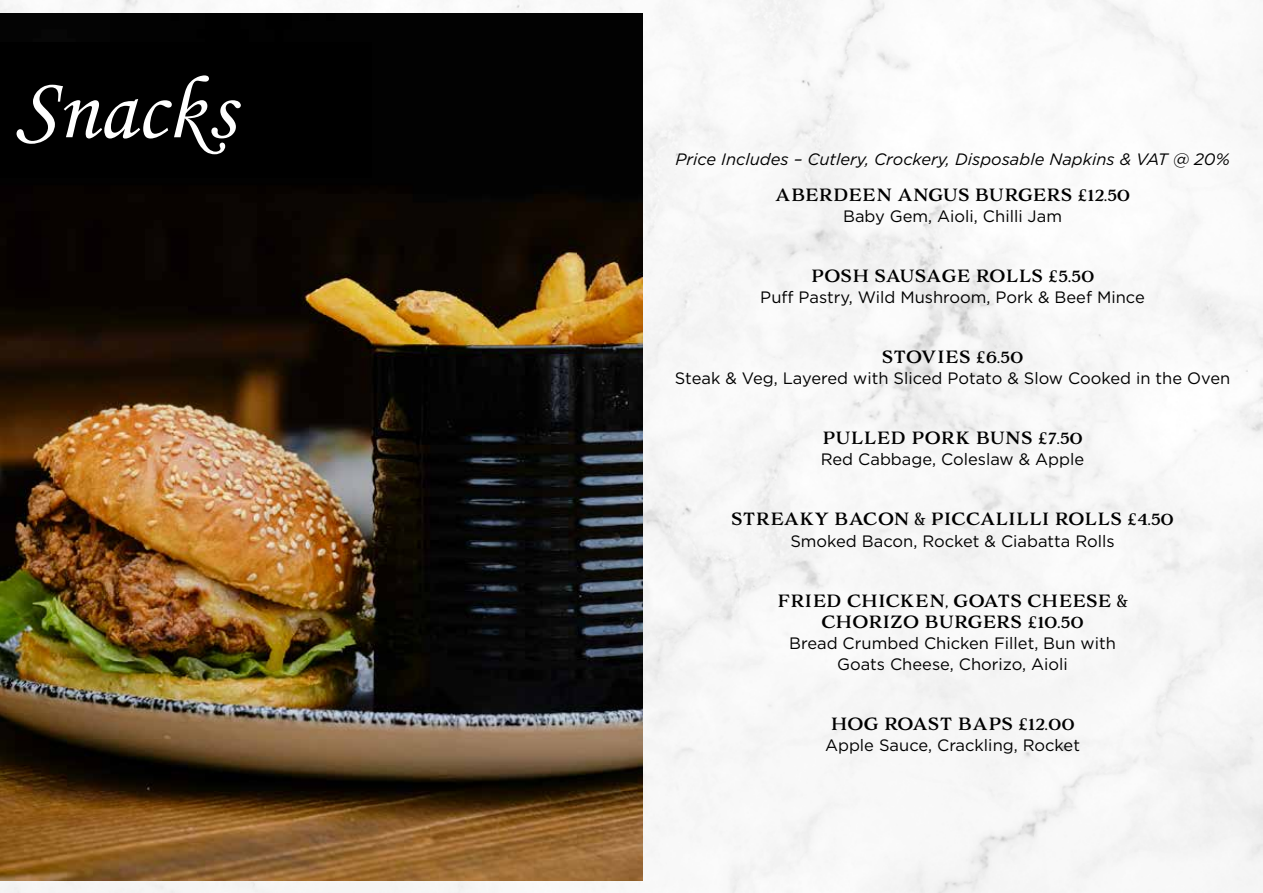
<style>
.page{position:relative;width:1263px;height:893px;background:#fff}
.page>*{position:absolute;margin:0;border:0;box-sizing:border-box;transform-origin:0 0}
.t1{font:90px "Monotype Corsiva";color:#fff}
.t2{font:16.5px/21px "Gotham";color:#000;text-align:center}
.t3{font:16.5px/21px "Adorn S Serif";color:#000;text-align:center}
.t4{font:italic 16.5px "Gotham";color:#000}
.t5{font:16.5px "Adorn S Serif";letter-spacing:-.02em;color:#000}
</style>
<div class="page">
<img style="left:0;top:0;width:1263px;height:893px">
<img style="left:0;top:13px;width:642px;height:867px">
<div style="left:0;top:43px;width:371px;height:135px;background:#000"></div>
<h1 class="t1" style="left:15px;top:55px;width:221px">Snacks</h1>
<p class="t4" style="left:675px;top:150px;width:555px">Price Includes – Cutlery, Crockery, Disposable Napkins &amp; VAT @ 20%</p>
<p class="t5" style="left:775px;top:185px;width:357px">ABERDEEN ANGUS BURGERS £12.50</p>
<p class="t2" style="left:843px;top:206px;width:220px">Baby Gem, Aioli, Chilli Jam</p>
<p class="t3" style="left:811px;top:266px;width:285px">POSH SAUSAGE ROLLS £5.50</p>
<p class="t2" style="left:760px;top:287px;width:386px">Puff Pastry, Wild Mushroom, Pork &amp; Beef Mince</p>
<p class="t3" style="left:882px;top:347px;width:143px">STOVIES £6.50</p>
<p class="t2" style="left:675px;top:368px;width:557px">Steak &amp; Veg, Layered with Sliced Potato &amp; Slow Cooked in the Oven</p>
<p class="t3" style="left:822px;top:428px;width:262px">PULLED PORK BUNS £7.50</p>
<p class="t2" style="left:821px;top:449px;width:265px">Red Cabbage, Coleslaw &amp; Apple</p>
<p class="t3" style="left:731px;top:509px;width:444px">STREAKY BACON &amp; PICCALILLI ROLLS £4.50</p>
<p class="t2" style="left:790px;top:530px;width:326px">Smoked Bacon, Rocket &amp; Ciabatta Rolls</p>
<p class="t3" style="left:777px;top:590px;width:352px">FRIED CHICKEN, GOATS CHEESE &amp;<br>CHORIZO BURGERS £10.50</p>
<p class="t2" style="left:789px;top:632px;width:328px">Bread Crumbed Chicken Fillet, Bun with<br>Goats Cheese, Chorizo, Aioli</p>
<p class="t3" style="left:830px;top:713px;width:246px">HOG ROAST BAPS £12.00</p>
<p class="t2" style="left:825px;top:734px;width:256px">Apple Sauce, Crackling, Rocket</p>
</div>
